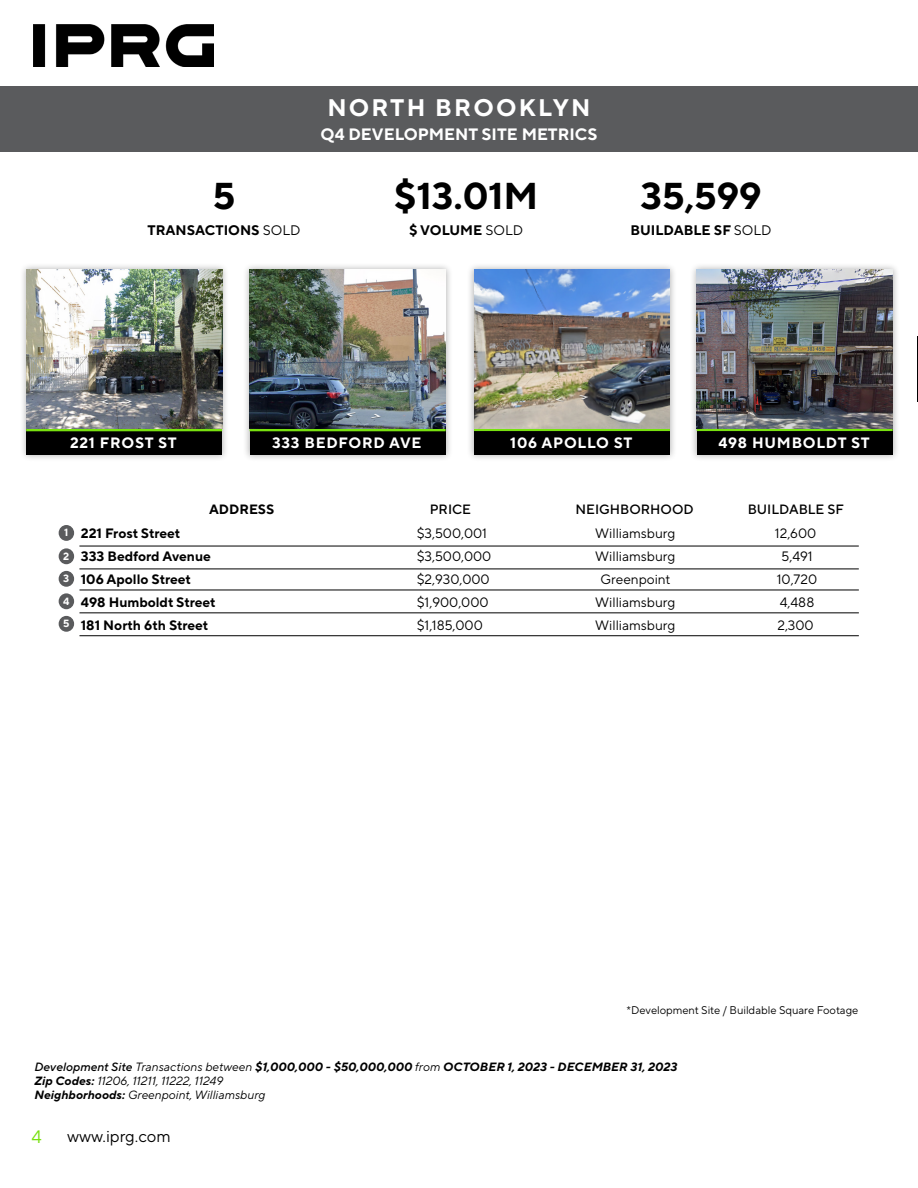
<style>
.page{position:relative;width:918px;height:1188px;background:#fff}
.page>*{position:absolute;margin:0;border:0;box-sizing:border-box;transform-origin:0 0}
.t1{font:700 37.35px "TT Norms Pro";color:#000}
.t2{font:700 24px "TT Norms Pro";letter-spacing:.09em;color:#fff}
.t3{font:18px "TT Norms Pro";color:#78e10f}
.t4{font:700 16.5px "TT Norms Pro";color:#fff}
.t5{font:16.5px "TT Norms Pro";color:#000}
.t6{font:700 15px "TT Norms Pro";letter-spacing:.05em;color:#fff}
.t7{font:700 13.8px "TT Norms Pro";color:#000}
.t8{font:13.65px "TT Norms Pro";color:#000}
.t9{font:700 13.65px "TT Norms Pro";color:#000}
.t10{font:500 13.5px "TT Norms Pro";color:#000}
.t11{font:700 13.5px "TT Norms Pro";color:#000}
.t12{font:italic 700 12px "TT Norms Pro";color:#000}
.t13{font:italic 12px "TT Norms Pro";color:#000}
.t14{font:11.1px "TT Norms Pro";color:#000}
.t15{font:700 10.5px "TT Norms Pro";color:#fff}
.s1{font-weight:400}
.s2{font-weight:500}
.s3{font-weight:700}
</style>
<div class="page">
<img style="left:34px;top:24px;width:179px;height:43px">
<div style="left:0;top:86px;width:918px;height:65px;background:#5a5b5d"></div>
<hr style="left:79px;top:546px;width:780px;height:1px;background:#000">
<hr style="left:79px;top:569px;width:780px;height:1px;background:#000">
<hr style="left:917px;top:337px;width:1px;height:65px;background:#000">
<hr style="left:79px;top:613px;width:780px;height:1px;background:#000">
<hr style="left:79px;top:590px;width:780px;height:1px;background:#000">
<hr style="left:79px;top:635px;width:780px;height:1px;background:#000">
<div style="left:59px;top:525px;width:15px;height:16px;background:#5a5b5d;border-radius:50%"></div>
<div style="left:59px;top:548px;width:15px;height:16px;background:#5a5b5d;border-radius:50%"></div>
<div style="left:59px;top:571px;width:15px;height:16px;background:#5a5b5d;border-radius:50%"></div>
<div style="left:59px;top:593px;width:15px;height:16px;background:#5a5b5d;border-radius:50%"></div>
<div style="left:59px;top:616px;width:15px;height:16px;background:#5a5b5d;border-radius:50%"></div>
<div style="left:19px;top:262px;width:210px;height:200px;background:#000;opacity:.31"></div>
<div style="left:26px;top:270px;width:196px;height:185px;background:#000"></div>
<hr style="left:26px;top:428px;width:196px;height:3px;background:#78e10f">
<img style="left:26px;top:270px;width:196px;height:158px">
<div style="left:242px;top:262px;width:211px;height:200px;background:#000;opacity:.31"></div>
<div style="left:250px;top:270px;width:196px;height:185px;background:#000"></div>
<hr style="left:250px;top:428px;width:196px;height:3px;background:#78e10f">
<img style="left:250px;top:270px;width:196px;height:158px">
<div style="left:467px;top:262px;width:210px;height:200px;background:#000;opacity:.31"></div>
<div style="left:474px;top:270px;width:196px;height:185px;background:#000"></div>
<hr style="left:474px;top:428px;width:196px;height:3px;background:#78e10f">
<img style="left:474px;top:270px;width:196px;height:158px">
<div style="left:689px;top:262px;width:211px;height:200px;background:#000;opacity:.31"></div>
<div style="left:697px;top:270px;width:196px;height:185px;background:#000"></div>
<hr style="left:697px;top:428px;width:196px;height:3px;background:#78e10f">
<img style="left:697px;top:270px;width:196px;height:158px">
<p class="t1" style="left:213px;top:168px;width:24px">5</p>
<p class="t7" style="left:148px;top:219px;width:155px">TRANSACTIONS <span class="s1">SOLD</span></p>
<p class="t2" style="left:327px;top:89px;width:265px">NORTH BROOKLYN</p>
<p class="t4" style="left:321px;top:122px;width:278px">Q4 DEVELOPMENT SITE METRICS</p>
<p class="t1" style="left:394px;top:168px;width:146px">$13.01M</p>
<p class="t7" style="left:409px;top:219px;width:116px">$ VOLUME <span class="s1">SOLD</span></p>
<p class="t1" style="left:641px;top:168px;width:122px">35,599</p>
<p class="t7" style="left:631px;top:219px;width:143px">BUILDABLE SF <span class="s1">SOLD</span></p>
<p class="t6" style="left:70px;top:432px;width:108px">221 FROST ST</p>
<p class="t6" style="left:272px;top:432px;width:151px">333 BEDFORD AVE</p>
<p class="t6" style="left:510px;top:432px;width:124px">106 APOLLO ST</p>
<p class="t6" style="left:718px;top:432px;width:153px">498 HUMBOLDT ST</p>
<p class="t15" style="left:64px;top:525px;width:6px">1</p>
<p class="t15" style="left:63px;top:548px;width:8px">2</p>
<p class="t15" style="left:63px;top:571px;width:8px">3</p>
<p class="t15" style="left:63px;top:593px;width:8px">4</p>
<p class="t15" style="left:63px;top:616px;width:8px">5</p>
<p class="t11" style="left:209px;top:500px;width:67px">ADDRESS</p>
<p class="t10" style="left:430px;top:500px;width:43px">PRICE</p>
<p class="t10" style="left:576px;top:500px;width:120px">NEIGHBORHOOD</p>
<p class="t9" style="left:81px;top:524px;width:101px">221 Frost Street</p>
<p class="t9" style="left:81px;top:547px;width:131px">333 Bedford Avenue</p>
<p class="t9" style="left:81px;top:569px;width:112px">106 Apollo Street</p>
<p class="t9" style="left:81px;top:592px;width:136px">498 Humboldt Street</p>
<p class="t9" style="left:81px;top:615px;width:129px">181 North 6th Street</p>
<p class="t8" style="left:417px;top:524px;width:72px">$3,500,001</p>
<p class="t8" style="left:417px;top:547px;width:76px">$3,500,000</p>
<p class="t8" style="left:417px;top:570px;width:75px">$2,930,000</p>
<p class="t8" style="left:417px;top:593px;width:73px">$1,900,000</p>
<p class="t8" style="left:417px;top:616px;width:68px">$1,185,000</p>
<p class="t8" style="left:595px;top:524px;width:82px">Williamsburg</p>
<p class="t8" style="left:595px;top:547px;width:82px">Williamsburg</p>
<p class="t8" style="left:601px;top:570px;width:71px">Greenpoint</p>
<p class="t8" style="left:595px;top:593px;width:82px">Williamsburg</p>
<p class="t8" style="left:595px;top:616px;width:82px">Williamsburg</p>
<p class="t10" style="left:748px;top:500px;width:98px">BUILDABLE SF</p>
<p class="t8" style="left:775px;top:524px;width:43px">12,600</p>
<p class="t8" style="left:782px;top:547px;width:33px">5,491</p>
<p class="t8" style="left:777px;top:570px;width:42px">10,720</p>
<p class="t8" style="left:780px;top:593px;width:36px">4,488</p>
<p class="t8" style="left:778px;top:616px;width:38px">2,300</p>
<p class="t14" style="left:626px;top:1002px;width:233px">*Development Site / Buildable Square Footage</p>
<p class="t12" style="left:35px;top:1058px;width:644px"><span class="s2">Development Site</span> <span class="s1">Transactions between</span> $1,000,000 - $50,000,000 <span class="s1">from</span> OCTOBER 1, 2023 - DECEMBER 31, 2023</p>
<p class="t13" style="left:35px;top:1072px;width:190px"><span class="s3">Zip Codes:</span> 11206, 11211, 11222, 11249</p>
<p class="t13" style="left:35px;top:1087px;width:233px"><span class="s3">Neighborhoods:</span> Greenpoint, Williamsburg</p>
<h3 class="t3" style="left:32px;top:1124px;width:12px">4</h3>
<p class="t5" style="left:67px;top:1125px;width:105px">www.iprg.com</p>
</div>
